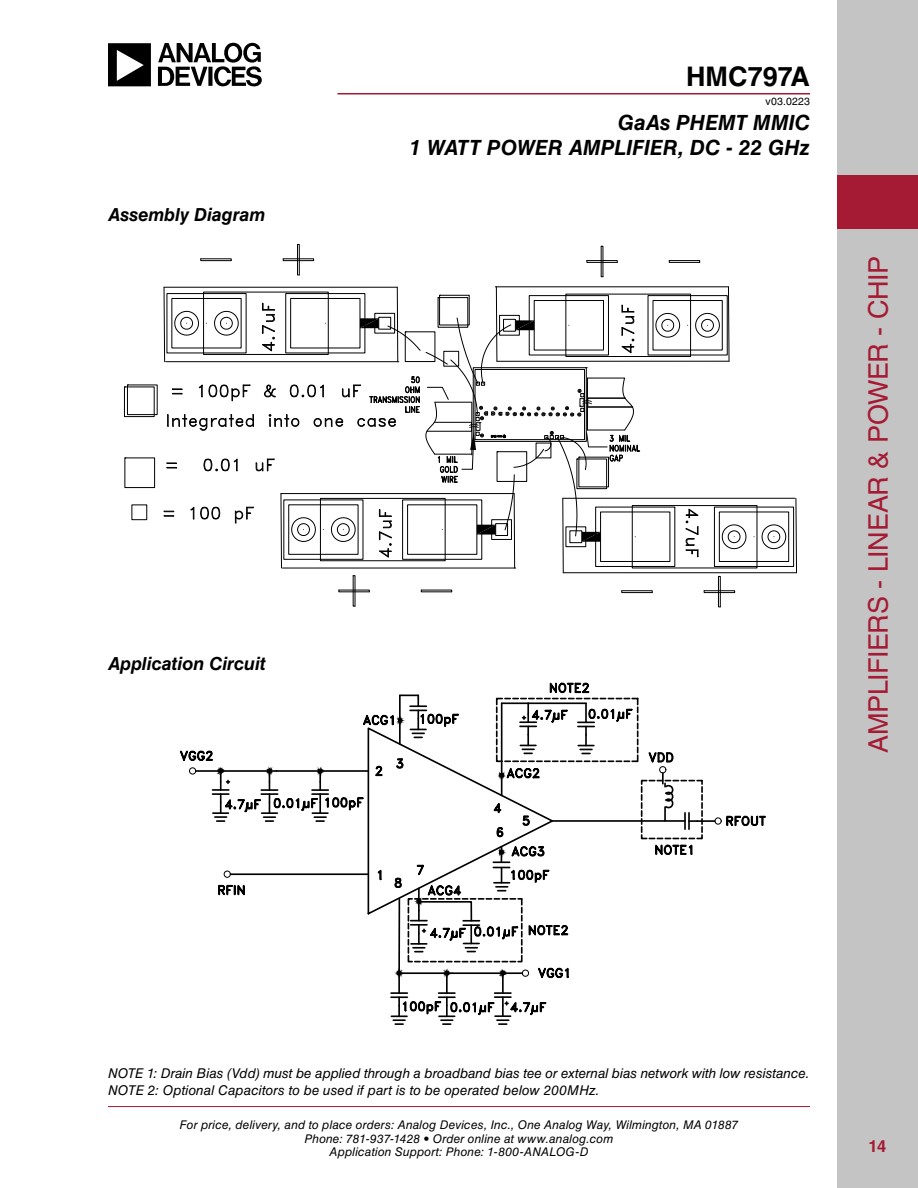
<style>
.page{position:relative;width:918px;height:1188px;background:#fff}
.page>*{position:absolute;margin:0;border:0;box-sizing:border-box;transform-origin:0 0}
.t1{font:27px "Helvetica LT Std";letter-spacing:-.015em;color:#a41b33}
.t2{font:700 27px "Helvetica LT Std";color:#000}
.t3{font:italic 700 21px/25.2px "Helvetica LT Std";color:#000;text-align:right}
.t4{font:italic 700 18px "Helvetica LT Std";letter-spacing:-.005em;color:#000}
.t5{font:700 16.5px "Helvetica LT Std";color:#a41b33}
.t6{font:italic 13.5px "Helvetica LT Std";color:#000}
.t7{font:italic 12px/13.5px "Helvetica LT Std";letter-spacing:.01em;color:#000;text-align:center}
.t8{font:10.5px "Helvetica LT Std";letter-spacing:.02em;color:#000}
</style>
<div class="page">
<div style="left:837px;top:0;width:81px;height:1188px;background:#c4c4c5"></div>
<hr style="left:108px;top:1106px;width:702px;height:1px;background:#a41b33">
<hr style="left:338px;top:93px;width:472px;height:1px;background:#a41b33">
<div style="left:837px;top:175px;width:81px;height:54px;background:#a41b33"></div>
<svg style="left:108px;top:43px;width:154px;height:43px"></svg>
<div style="left:124px;top:457px;width:31px;height:31px;border:1px solid #000"></div>
<svg style="left:282px;top:244px;width:33px;height:32px"></svg>
<svg style="left:200px;top:258px;width:32px;height:4px"></svg>
<div style="left:124px;top:386px;width:31px;height:31px;border:1px solid #000"></div>
<div style="left:127px;top:384px;width:31px;height:31px;border:1px solid #000"></div>
<svg style="left:586px;top:245px;width:32px;height:33px"></svg>
<svg style="left:668px;top:260px;width:33px;height:3px"></svg>
<div style="left:714px;top:507px;width:80px;height:60px;border:1px solid #000"></div>
<div style="left:719px;top:512px;width:70px;height:50px;border:1px solid #000"></div>
<svg style="left:761px;top:524px;width:26px;height:25px"></svg>
<hr style="left:563px;top:572px;width:234px;height:1px;background:#000">
<hr style="left:563px;top:498px;width:232px;height:1px;background:#000">
<svg style="left:795px;top:497px;width:2px;height:77px"></svg>
<div style="left:632px;top:505px;width:125px;height:63px;border:1px solid #000"></div>
<svg style="left:163px;top:286px;width:584px;height:322px"></svg>
<hr style="left:398px;top:973px;width:2px;height:20px;background:#000">
<hr style="left:446px;top:973px;width:2px;height:20px;background:#000">
<hr style="left:502px;top:973px;width:2px;height:20px;background:#000">
<svg style="left:391px;top:992px;width:156px;height:33px"></svg>
<svg style="left:180px;top:682px;width:586px;height:299px"></svg>
<p class="t4" style="left:108px;top:204px;width:159px">Assembly Diagram</p>
<p class="t4" style="left:108px;top:653px;width:159px">Application Circuit</p>
<h1 class="t2" style="left:686px;top:60px;width:125px">HMC797A</h1>
<p class="t8" style="left:765px;top:95px;width:46px">v03.0223</p>
<h2 class="t3" style="left:409px;top:109px;width:402px">GaAs PHEMT MMIC<br>1 WATT POWER AMPLIFIER, DC - 22 GHz</h2>
<h1 class="t1" style="left:863px;top:753px;width:499px;rotate:-90deg">AMPLIFIERS - LINEAR &amp; POWER - CHIP</h1>
<p class="t6" style="left:108px;top:1066px;width:703px">NOTE 1: Drain Bias (Vdd) must be applied through a broadband bias tee or external bias network with low resistance.</p>
<p class="t6" style="left:108px;top:1082px;width:493px">NOTE 2: Optional Capacitors to be used if part is to be operated below 200MHz.</p>
<p class="t7" style="left:180px;top:1118px;width:560px">For price, delivery, and to place orders: Analog Devices, Inc., One Analog Way, Wilmington, MA 01887<br>Phone: 781-937-1428 • Order online at www.analog.com<br>Application Support: Phone: 1-800-ANALOG-D</p>
<h3 class="t5" style="left:869px;top:1136px;width:19px">14</h3>
</div>
